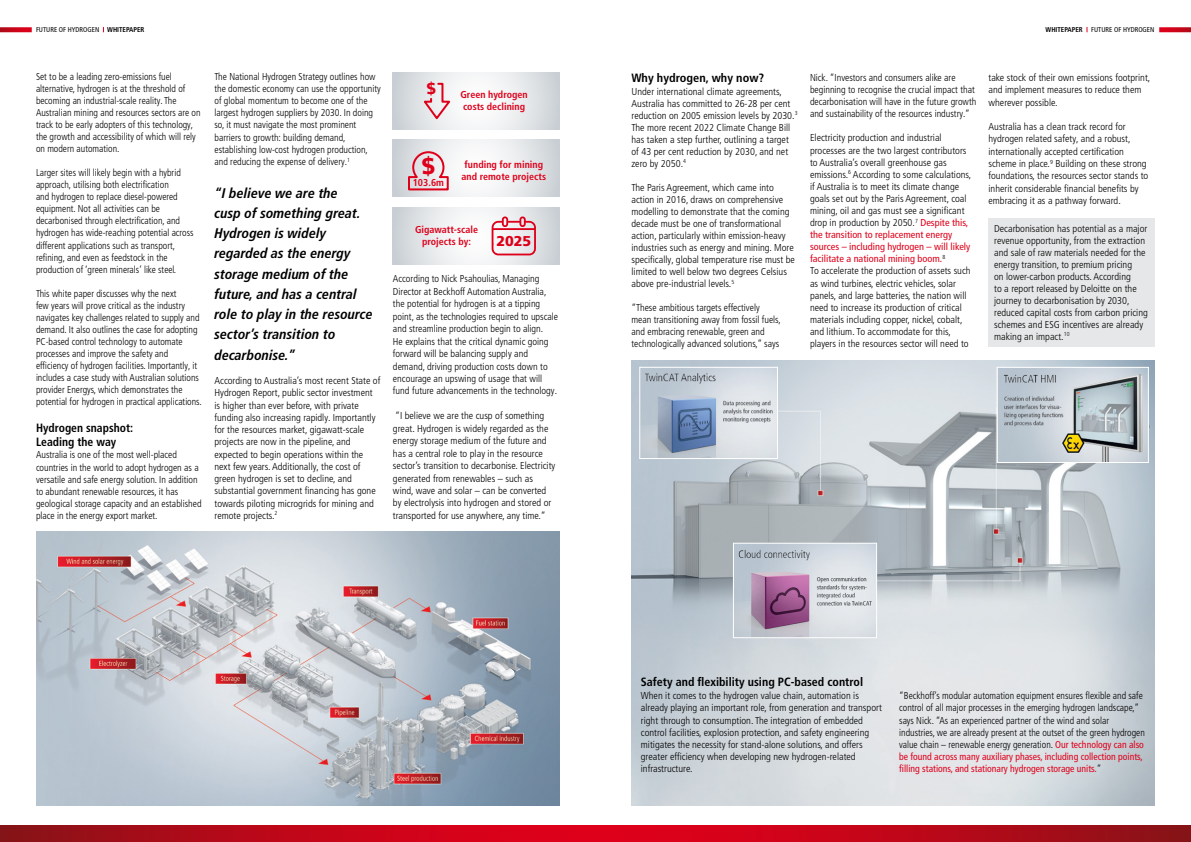
<style>
.page{position:relative;width:1191px;height:842px;background:#fff}
.page>*{position:absolute;margin:0;border:0;box-sizing:border-box;transform-origin:0 0}
.t1{font:900 22.7px "Frutiger LT Pro";color:#de001a}
.t2{font:900 15.8px "Frutiger LT Pro";color:#de001a}
.t3{font:900 14.2px "Frutiger LT Pro";color:#de001a}
.t4{font:italic 700 condensed 14px/20.2px "Frutiger LT Pro";color:#000}
.t5{font:700 condensed 12px/14.5px "Frutiger LT Pro";color:#000}
.t6{font:300 condensed 10px/12.1px "Frutiger LT Pro";color:#000}
.t7{font:700 condensed 10px/12px "Frutiger LT Pro";color:#de001a;text-align:center}
.t8{font:condensed 7px "Frutiger LT Pro";color:#000}
.s1{font-weight:700}
.s2{font-weight:400;color:#de001a}
</style>
<div class="page">
<svg style="left:0;top:27px;width:32px;height:5px"></svg>
<svg style="left:1159px;top:27px;width:32px;height:5px"></svg>
<div style="left:988px;top:218px;width:167px;height:129px;background:#e6e7e8"></div>
<img style="left:36px;top:532px;width:523px;height:274px">
<img style="left:631px;top:360px;width:524px;height:446px">
<svg style="left:0;top:826px;width:1191px;height:16px"></svg>
<svg style="left:393px;top:207px;width:166px;height:58px"></svg>
<svg style="left:491px;top:216px;width:45px;height:39px"></svg>
<svg style="left:393px;top:140px;width:166px;height:57px"></svg>
<svg style="left:407px;top:150px;width:43px;height:41px"></svg>
<svg style="left:393px;top:72px;width:166px;height:57px"></svg>
<svg style="left:421px;top:82px;width:32px;height:40px"></svg>
<img style="left:641px;top:369px;width:134px;height:88px">
<div style="left:639px;top:367px;width:138px;height:92px;border:1px solid #fff"></div>
<img style="left:998px;top:369px;width:148px;height:92px">
<div style="left:996px;top:367px;width:152px;height:96px;border:1px solid #fff"></div>
<img style="left:735px;top:545px;width:140px;height:91px">
<div style="left:733px;top:543px;width:144px;height:95px;border:1px solid #fff"></div>
<p class="t8" style="left:36px;top:26px;width:110px">FUTURE OF HYDROGEN <span class="s1">WHITEPAPER</span></p>
<p class="t8" style="left:1045px;top:26px;width:110px"><span class="s1">WHITEPAPER</span> FUTURE OF HYDROGEN</p>
<p class="t6" style="left:36px;top:70px;width:166px">Set to be a leading zero-emissions fuel alternative, hydrogen is at the threshold of becoming an industrial-scale reality. The Australian mining and resources sectors are on track to be early adopters of this technology, the growth and accessibility of which will rely on modern automation.</p>
<p class="t6" style="left:36px;top:167px;width:159px">Larger sites will likely begin with a hybrid approach, utilising both electrification<br>and hydrogen to replace diesel-powered equipment. Not all activities can be decarbonised through electrification, and hydrogen has wide-reaching potential across different applications such as transport, refining, and even as feedstock in the production of ‘green minerals’ like steel.</p>
<p class="t6" style="left:36px;top:287px;width:167px">This white paper discusses why the next<br>few years will prove critical as the industry navigates key challenges related to supply and demand. It also outlines the case for adopting PC-based control technology to automate processes and improve the safety and efficiency of hydrogen facilities. Importantly, it includes a case study with Australian solutions provider Energys, which demonstrates the potential for hydrogen in practical applications.</p>
<p class="t5" style="left:36px;top:420px;width:99px">Hydrogen snapshot:<br>Leading the way</p>
<p class="t6" style="left:36px;top:449px;width:167px">Australia is one of the most well-placed countries in the world to adopt hydrogen as a versatile and safe energy solution. In addition to abundant renewable resources, it has geological storage capacity and an established place in the energy export market.</p>
<p class="t6" style="left:214px;top:70px;width:168px">The National Hydrogen Strategy outlines how the domestic economy can use the opportunity of global momentum to become one of the largest hydrogen suppliers by 2030. In doing so, it must navigate the most prominent barriers to growth: building demand, establishing low-cost hydrogen production, and reducing the expense of delivery.<sup>1</sup></p>
<h3 class="t4" style="left:214px;top:183px;width:160px">“I believe we are the<br>cusp of something great.<br>Hydrogen is widely regarded as the energy storage medium of the future, and has a central role to play in the resource sector’s transition to decarbonise.”</h3>
<p class="t6" style="left:214px;top:375px;width:167px">According to Australia’s most recent State of Hydrogen Report, public sector investment is higher than ever before, with private funding also increasing rapidly. Importantly for the resources market, gigawatt-scale projects are now in the pipeline, and expected to begin operations within the next few years. Additionally, the cost of green hydrogen is set to decline, and substantial government financing has gone towards piloting microgrids for mining and remote projects.<sup>2</sup></p>
<p class="t6" style="left:988px;top:71px;width:163px">take stock of their own emissions footprint, and implement measures to reduce them wherever possible.</p>
<p class="t6" style="left:988px;top:121px;width:161px">Australia has a clean track record for hydrogen related safety, and a robust, internationally accepted certification scheme in place.<sup>9</sup> Building on these strong foundations, the resources sector stands to inherit considerable financial benefits by embracing it as a pathway forward.</p>
<p class="t6" style="left:994px;top:222px;width:155px">Decarbonisation has potential as a major revenue opportunity, from the extraction and sale of raw materials needed for the energy transition, to premium pricing<br>on lower-carbon products. According<br>to a report released by Deloitte on the journey to decarbonisation by 2030, reduced capital costs from carbon pricing schemes and ESG incentives are already making an impact.<sup>10</sup></p>
<p class="t6" style="left:810px;top:72px;width:168px">Nick. “Investors and consumers alike are beginning to recognise the crucial impact that decarbonisation will have in the future growth and sustainability of the resources industry.”</p>
<p class="t6" style="left:810px;top:132px;width:163px">Electricity production and industrial processes are the two largest contributors to Australia’s overall greenhouse gas emissions.<sup>6</sup> According to some calculations, if Australia is to meet its climate change goals set out by the Paris Agreement, coal mining, oil and gas must see a significant drop in production by 2050.<sup>7</sup> <span class="s2">Despite this, the transition to replacement energy sources – including hydrogen – will likely facilitate a national mining boom.</span><sup>8<br></sup>To accelerate the production of assets such as wind turbines, electric vehicles, solar panels, and large batteries, the nation will need to increase its production of critical materials including copper, nickel, cobalt, and lithium. To accommodate for this, players in the resources sector will need to</p>
<p class="t5" style="left:631px;top:71px;width:134px">Why hydrogen, why now?</p>
<p class="t6" style="left:631px;top:85px;width:168px">Under international climate agreements, Australia has committed to 26-28 per cent reduction on 2005 emission levels by 2030.<sup>3<br></sup>The more recent 2022 Climate Change Bill has taken a step further, outlining a target of 43 per cent reduction by 2030, and net zero by 2050.<sup>4</sup></p>
<p class="t6" style="left:631px;top:181px;width:165px">The Paris Agreement, which came into action in 2016, draws on comprehensive modelling to demonstrate that the coming decade must be one of transformational action, particularly within emission-heavy industries such as energy and mining. More specifically, global temperature rise must be limited to well below two degrees Celsius above pre-industrial levels.<sup>5</sup></p>
<p class="t6" style="left:631px;top:302px;width:151px">“These ambitious targets effectively mean transitioning away from fossil fuels, and embracing renewable, green and technologically advanced solutions,” says</p>
<h2 class="t2" style="left:426px;top:79px;width:11px">$</h2>
<p class="t7" style="left:460px;top:89px;width:69px;text-align:left">Green hydrogen costs declining</p>
<h1 class="t1" style="left:421px;top:152px;width:15px">$</h1>
<p class="t7" style="left:461px;top:159px;width:86px">funding for mining and remote projects</p>
<p class="t7" style="left:413px;top:177px;width:33px">103.6m</p>
<p class="t7" style="left:415px;top:224px;width:64px">Gigawatt-scale projects by:</p>
<h3 class="t3" style="left:496px;top:233px;width:36px">2025</h3>
<p class="t6" style="left:393px;top:273px;width:167px;line-height:12.4px">According to Nick Psahoulias, Managing Director at Beckhoff Automation Australia, the potential for hydrogen is at a tipping point, as the technologies required to upscale and streamline production begin to align.<br>He explains that the critical dynamic going forward will be balancing supply and demand, driving production costs down to encourage an upswing of usage that will fund future advancements in the technology.</p>
<p class="t6" style="left:393px;top:410px;width:164px;line-height:12.4px">“I believe we are the cusp of something great. Hydrogen is widely regarded as the energy storage medium of the future and has a central role to play in the resource sector’s transition to decarbonise. Electricity generated from renewables – such as wind, wave and solar – can be converted by electrolysis into hydrogen and stored or transported for use anywhere, any time.”</p>
<p class="t5" style="left:641px;top:674px;width:224px">Safety and flexibility using PC-based control</p>
<p class="t6" style="left:641px;top:690px;width:242px">When it comes to the hydrogen value chain, automation is already playing an important role, from generation and transport right through to consumption. The integration of embedded control facilities, explosion protection, and safety engineering mitigates the necessity for stand-alone solutions, and offers greater efficiency when developing new hydrogen-related infrastructure.</p>
<p class="t6" style="left:899px;top:690px;width:247px">“Beckhoff’s modular automation equipment ensures flexible and safe control of all major processes in the emerging hydrogen landscape,” says Nick. “As an experienced partner of the wind and solar industries, we are already present at the outset of the green hydrogen value chain – renewable energy generation. <span class="s2">Our technology can also be found across many auxiliary phases, including collection points, filling stations, and stationary hydrogen storage units.</span>”</p>
</div>
